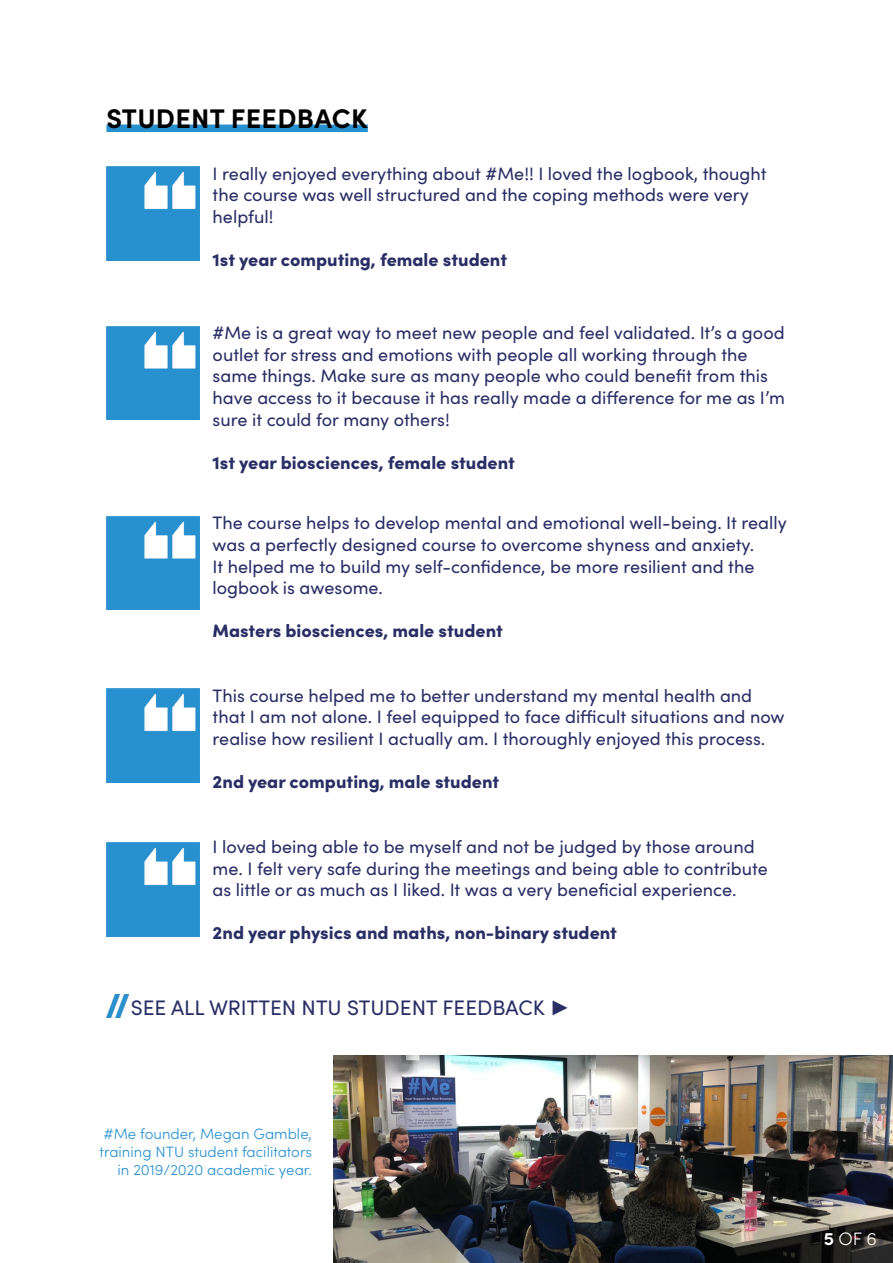
<style>
.page{position:relative;width:893px;height:1263px;background:#fff}
.page>*{position:absolute;margin:0;border:0;box-sizing:border-box;transform-origin:0 0}
.t1{font:700 27px "Sofia Pro";letter-spacing:.01em;color:#000}
.t2{font:21px "Sofia Pro";color:#292e65}
.t3{font:18px/21.6px "Sofia Pro";color:#292e65}
.t4{font:900 18px "Sofia Pro";color:#292e65}
.t5{font:300 18px "Sofia Pro";color:#fff}
.t6{font:300 15px/18px "Sofia Pro";color:#2790cf;text-align:right}
.s1{font-family:"Arial"}
.s2{font-weight:700}
</style>
<div class="page">
<img style="left:106px;top:326px;width:94px;height:94px">
<img style="left:106px;top:688px;width:94px;height:94px">
<img style="left:106px;top:167px;width:94px;height:93px">
<img style="left:106px;top:994px;width:22px;height:23px">
<img style="left:106px;top:516px;width:94px;height:94px">
<img style="left:106px;top:843px;width:94px;height:93px">
<div style="left:106px;top:125px;width:262px;height:7px;background:#2790cf"></div>
<img style="left:334px;top:1056px;width:559px;height:207px">
<h1 class="t1" style="left:106px;top:98px;width:263px">STUDENT FEEDBACK</h1>
<p class="t3" style="left:213px;top:162px;width:555px">I really enjoyed everything about #Me!! I loved the logbook, thought the course was well structured and the coping methods were very helpful!</p>
<p class="t4" style="left:213px;top:246px;width:296px">1st year computing, female student</p>
<p class="t3" style="left:213px;top:321px;width:574px">#Me is a great way to meet new people and feel validated. It’s a good outlet for stress and emotions with people all working through the same things. Make sure as many people who could benefit from this have access to it because it has really made a difference for me as I’m sure it could for many others!</p>
<p class="t4" style="left:213px;top:448px;width:304px">1st year biosciences, female student</p>
<p class="t3" style="left:213px;top:511px;width:576px">The course helps to develop mental and emotional well-being. It really was a perfectly designed course to overcome shyness and anxiety.<br>It helped me to build my self-confidence, be more resilient and the logbook is awesome.</p>
<p class="t4" style="left:213px;top:617px;width:292px">Masters biosciences, male student</p>
<p class="t3" style="left:213px;top:683px;width:573px">This course helped me to better understand my mental health and that I am not alone. I feel equipped to face difficult situations and now realise how resilient I actually am. I thoroughly enjoyed this process.</p>
<p class="t4" style="left:213px;top:767px;width:288px">2nd year computing, male student</p>
<p class="t3" style="left:213px;top:835px;width:557px">I loved being able to be myself and not be judged by those around me. I felt very safe during the meetings and being able to contribute as little or as much as I liked. It was a very beneficial experience.</p>
<p class="t4" style="left:213px;top:919px;width:406px">2nd year physics and maths, non-binary student</p>
<p class="t2" style="left:131px;top:992px;width:441px">SEE ALL WRITTEN NTU STUDENT FEEDBACK <span class="s1">►</span></p>
<p class="t6" style="left:100px;top:1123px;width:214px">#Me founder, Megan Gamble, training NTU student facilitators in 2019/2020 academic year.</p>
<p class="t5" style="left:824px;top:1225px;width:55px"><span class="s2">5</span> OF 6</p>
</div>
